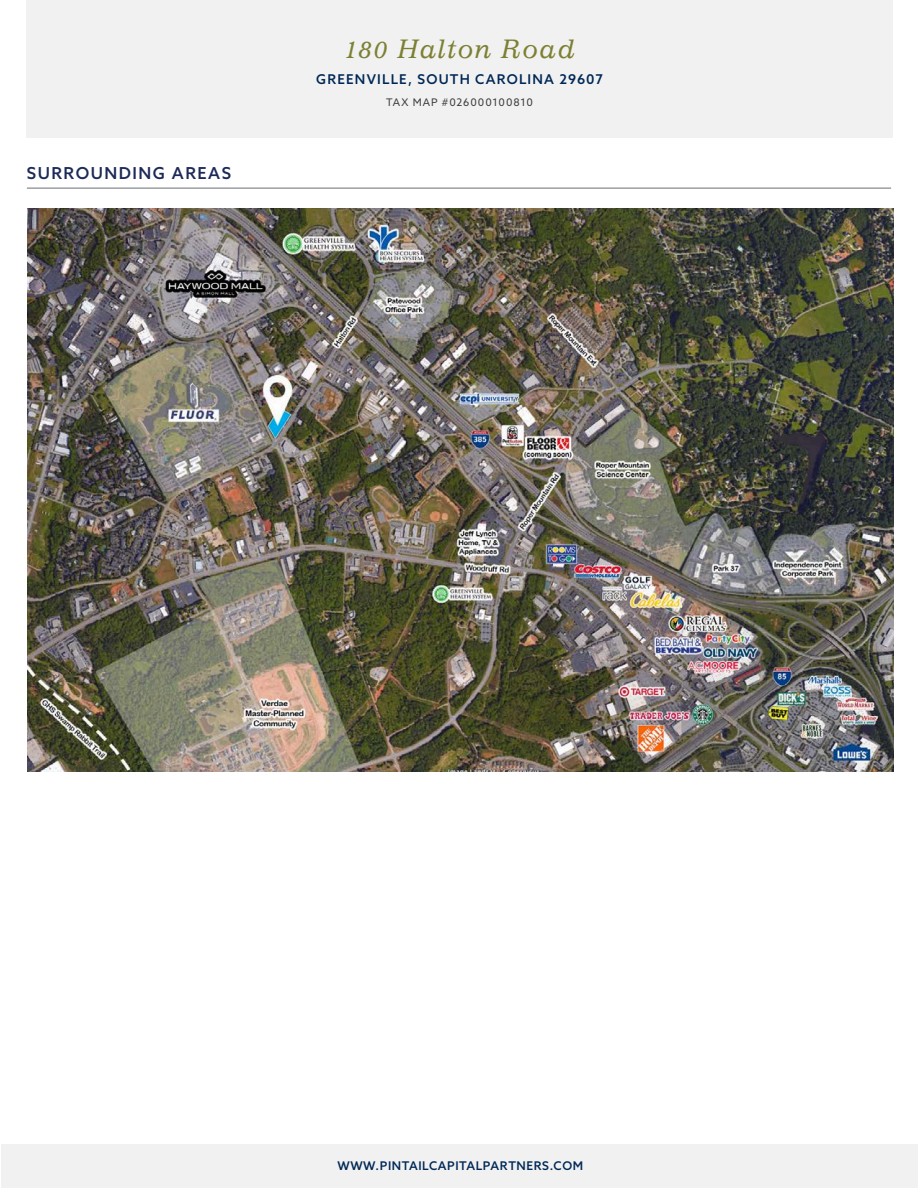
<style>
.page{position:relative;width:918px;height:1188px;background:#fff}
.page>*{position:absolute;margin:0;border:0;box-sizing:border-box;transform-origin:0 0}
.t1{font:italic 25.5px "Impressum Std";letter-spacing:.045em;color:#7d8033}
.t2{font:500 16.5px "Azo Sans";letter-spacing:.09em;color:#1c2a59}
.t3{font:500 13.5px "Azo Sans";letter-spacing:.09em;color:#002856}
.t4{font:500 12px "Azo Sans";letter-spacing:.05em;color:#002856}
.t5{font:10.5px "Azo Sans";letter-spacing:.08em;color:#3e3e3f}
</style>
<div class="page">
<div style="left:26px;top:0;width:866px;height:137px;background:#f1f1f1"></div>
<img style="left:27px;top:209px;width:867px;height:562px">
<div style="left:1px;top:1145px;width:917px;height:43px;background:#f1f1f1"></div>
<hr style="left:27px;top:187px;width:864px;height:2px;background:#9d9fa2">
<p class="t2" style="left:27px;top:163px;width:206px">SURROUNDING AREAS</p>
<p class="t1" style="left:344px;top:34px;width:232px">180 Halton Road</p>
<p class="t3" style="left:316px;top:70px;width:289px">GREENVILLE, SOUTH CAROLINA 29607</p>
<p class="t5" style="left:386px;top:96px;width:148px">TAX MAP #026000100810</p>
<p class="t4" style="left:337px;top:1158px;width:247px">WWW.PINTAILCAPITALPARTNERS.COM</p>
</div>
